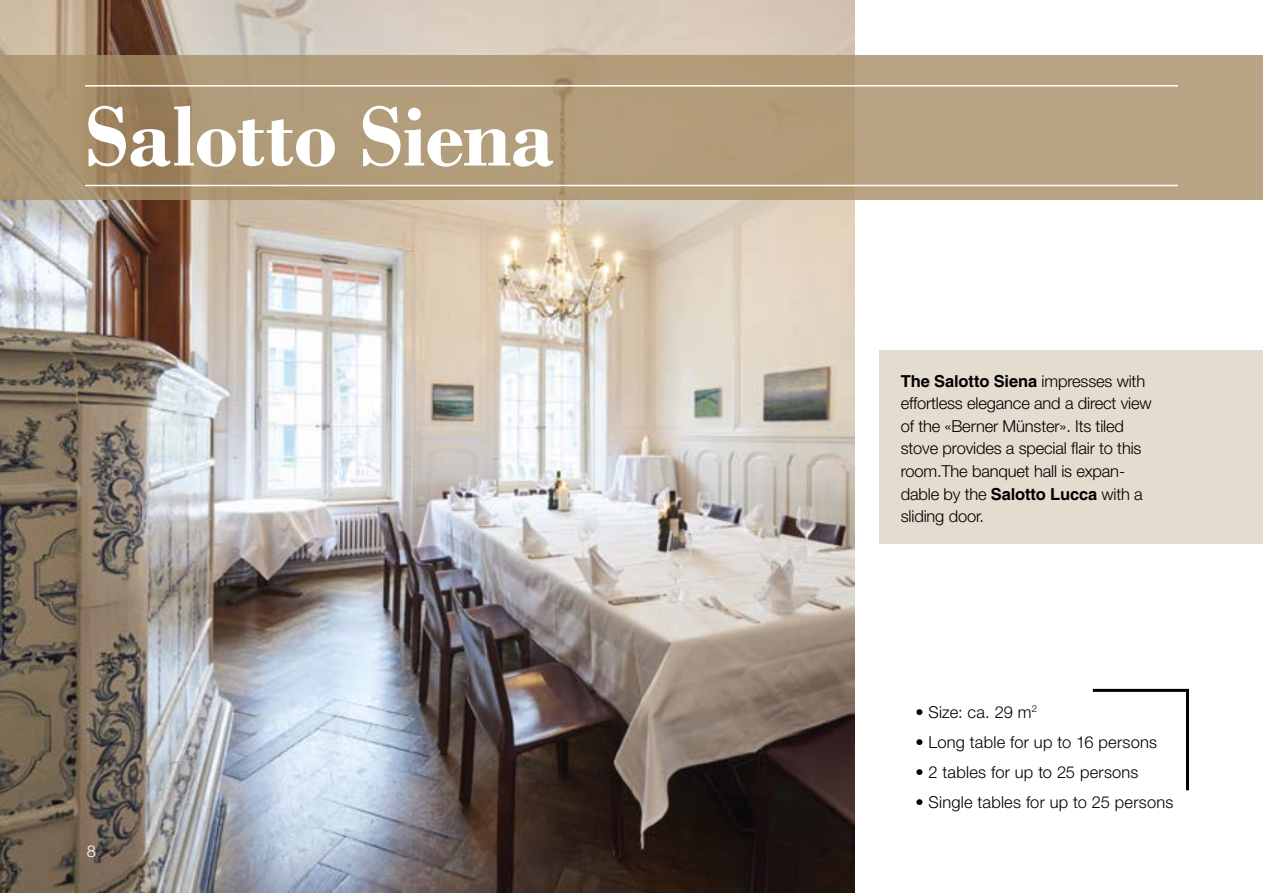
<style>
.page{position:relative;width:1263px;height:893px;background:#fff}
.page>*{position:absolute;margin:0;border:0;box-sizing:border-box;transform-origin:0 0}
.t1{font:700 90px "Bodoni";letter-spacing:-.015em;color:#fff}
.t2{font:300 16.5px/22.5px "Helvetica Neue";letter-spacing:-.01em;color:#000}
.t3{font:300 16.5px "Helvetica Neue";letter-spacing:.01em;color:#000}
.t4{font:700 16.5px "Helvetica";letter-spacing:-.005em;color:#000}
.t5{font:300 16.5px "Helvetica Neue";color:#fff}
.s1{font-family:"Helvetica Neue";font-weight:300}
.s2{font-family:"Helvetica";font-weight:700}
</style>
<div class="page">
<img style="left:0;top:0;width:854px;height:893px">
<svg style="left:0;top:55px;width:1263px;height:145px;background:#b19c7a"></svg>
<hr style="left:85px;top:185px;width:1093px;height:1px;background:#fff">
<hr style="left:85px;top:85px;width:1093px;height:2px;background:#fff">
<svg style="left:1092px;top:688px;width:97px;height:103px"></svg>
<div style="left:879px;top:350px;width:384px;height:193px;background:#e4dccf"></div>
<h1 class="t1" style="left:85px;top:83px;width:471px">Salotto Siena</h1>
<p class="t5" style="left:87px;top:837px;width:11px">8</p>
<p class="t4" style="left:901px;top:371px;width:246px">The Salotto Siena <span class="s1">impresses with</span></p>
<p class="t2" style="left:901px;top:391px;width:252px">effortless elegance and a direct view of the «Berner Münster». Its tiled stove provides a special flair to this room.The banquet hall is expan&shy;dable by the <span class="s2">Salotto Lucca</span> with a sliding door.</p>
<p class="t2" style="left:915px;top:700px;width:123px">• Size: ca. 29 m<sup>2</sup></p>
<p class="t3" style="left:915px;top:729px;width:243px">• Long table for up to 16 persons</p>
<p class="t3" style="left:915px;top:759px;width:225px">• 2 tables for up to 25 persons</p>
<p class="t3" style="left:915px;top:789px;width:259px">• Single tables for up to 25 persons</p>
</div>
